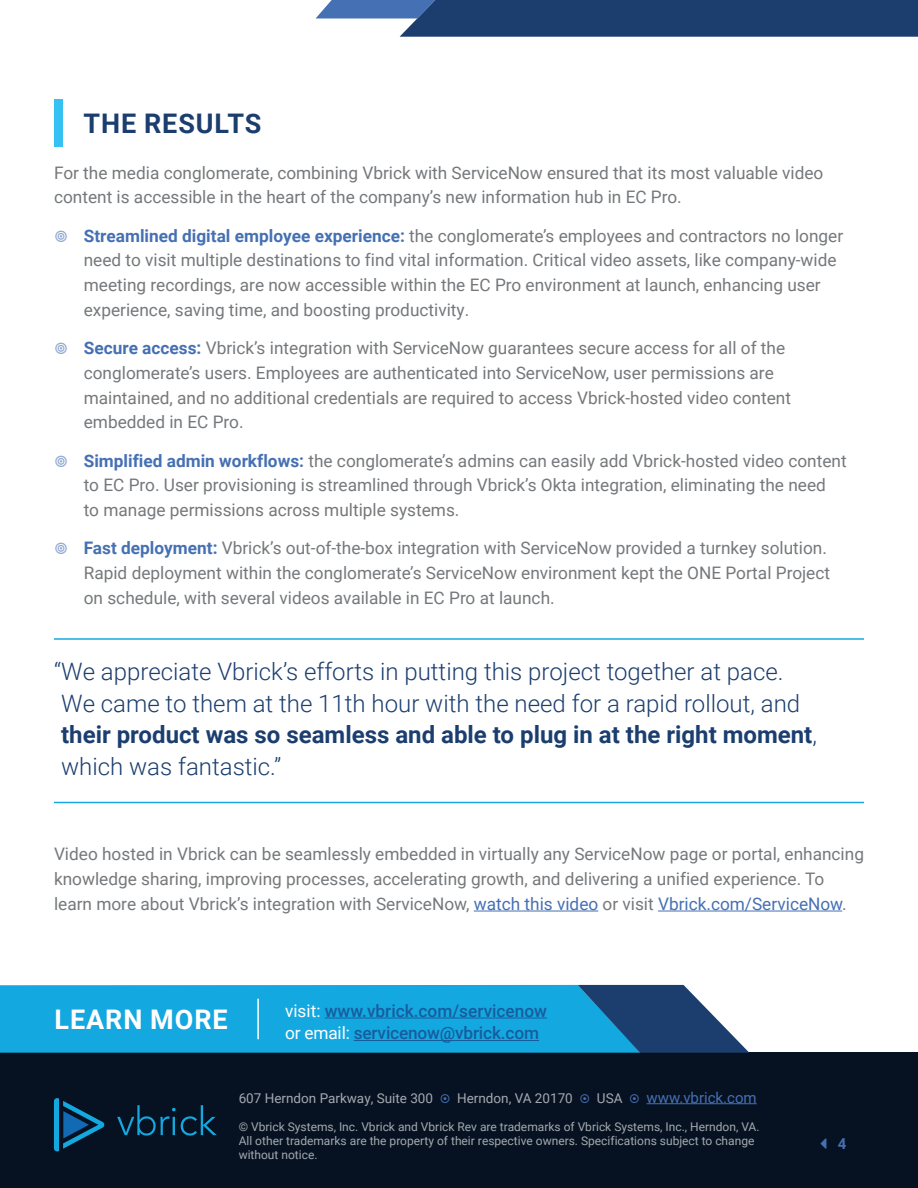
<style>
.page{position:relative;width:918px;height:1188px;background:#fff}
.page>*{position:absolute;margin:0;border:0;box-sizing:border-box;transform-origin:0 0}
.head{font:700 27px "Roboto";letter-spacing:.035em;color:#1b3e6f}
.head-2{font:700 27px "Roboto";letter-spacing:.035em;color:#fff}
.callout_with_rules{font:300 24px/31.5px "Roboto";color:#1b3e6f}
.body{font:17.25px/24.8px "Roboto";color:#75787b}
.head-3{font:500 17.25px/22.5px "Roboto";color:#175d9e}
.t1{font:15px "Roboto";color:#4570b3}
.t2{font:700 15px "Roboto";color:#4570b3}
.t3{font:13.5px "Roboto";color:#a4a9af}
.t4{font:12px/14.4px "Roboto";color:#a4a9af}
.s1{font-weight:700;color:#4570b3}
.s2{font-weight:700}
.s3{color:#4570b3}
.s4{font-weight:400;color:#fff}
</style>
<div class="page">
<svg style="left:316px;top:0;width:602px;height:37px;background:#335381"></svg>
<div style="left:0;top:1053px;width:918px;height:135px;background:#061222"></div>
<hr style="left:647px;top:1103px;width:110px;height:1px;background:#4570b3">
<svg style="left:117px;top:1105px;width:100px;height:31px"></svg>
<svg style="left:54px;top:1098px;width:51px;height:53px"></svg>
<hr style="left:54px;top:638px;width:810px;height:2px;background:#14a8e0">
<hr style="left:54px;top:802px;width:810px;height:1px;background:#14a8e0">
<hr style="left:474px;top:911px;width:124px;height:1px;background:#4570b3">
<hr style="left:658px;top:911px;width:184px;height:1px;background:#4570b3">
<div style="left:54px;top:99px;width:9px;height:47px;background:#35c2f2"></div>
<svg style="left:0;top:985px;width:749px;height:68px;background:#1f9bd0"></svg>
<hr style="left:257px;top:999px;width:2px;height:40px;background:#fff">
<hr style="left:325px;top:1018px;width:222px;height:1px;background:#175d9e">
<hr style="left:354px;top:1040px;width:185px;height:1px;background:#175d9e">
<p class="head" style="left:84px;top:104px;width:180px">THE RESULTS</p>
<p class="body" style="left:54px;top:159px;width:771px">For the media conglomerate, combining Vbrick with ServiceNow ensured that its most valuable video content is accessible in the heart of the company’s new information hub in EC Pro.</p>
<p class="body" style="left:84px;top:222px;width:761px"><span class="s1">Streamlined digital employee experience:</span> the conglomerate’s employees and contractors no longer need to visit multiple destinations to find vital information. Critical video assets, like company-wide meeting recordings, are now accessible within the EC Pro environment at launch, enhancing user experience, saving time, and boosting productivity.</p>
<p class="body" style="left:84px;top:335px;width:709px"><span class="s1">Secure access:</span> Vbrick’s integration with ServiceNow guarantees secure access for all of the conglomerate’s users. Employees are authenticated into ServiceNow, user permissions are maintained, and no additional credentials are required to access Vbrick-hosted video content embedded in EC Pro.</p>
<p class="body" style="left:84px;top:447px;width:764px"><span class="s1">Simplified admin workflows:</span> the conglomerate’s admins can easily add Vbrick-hosted video content to EC Pro. User provisioning is streamlined through Vbrick’s Okta integration, eliminating the need<br>to manage permissions across multiple systems.</p>
<p class="body" style="left:84px;top:535px;width:748px"><span class="s1">Fast deployment:</span> Vbrick’s out-of-the-box integration with ServiceNow provided a turnkey solution.<br>Rapid deployment within the conglomerate’s ServiceNow environment kept the ONE Portal Project on schedule, with several videos available in EC Pro at launch.</p>
<p class="callout_with_rules" style="left:54px;top:655px;width:764px">“We appreciate Vbrick’s efforts in putting this project together at pace.<br>We came to them at the 11th hour with the need for a rapid rollout, and <span class="s2">their product was so seamless and able to plug in at the right moment</span>, which was fantastic.”</p>
<p class="body" style="left:54px;top:841px;width:812px">Video hosted in Vbrick can be seamlessly embedded in virtually any ServiceNow page or portal, enhancing knowledge sharing, improving processes, accelerating growth, and delivering a unified experience. To learn more about Vbrick’s integration with ServiceNow, <span class="s3">watch this video</span> or visit <span class="s3">Vbrick.com/ServiceNow</span>.</p>
<p class="head-2" style="left:54px;top:1000px;width:175px">LEARN MORE</p>
<p class="head-3" style="left:285px;top:999px;width:264px"><span class="s4">visit:</span> www.vbrick.com/servicenow <span class="s4">or email:</span> servicenow@vbrick.com</p>
<p class="t3" style="left:239px;top:1088px;width:196px">607 Herndon Parkway, Suite 300</p>
<p class="t3" style="left:457px;top:1088px;width:117px">Herndon, VA 20170</p>
<p class="t3" style="left:597px;top:1088px;width:27px">USA</p>
<p class="t1" style="left:647px;top:1087px;width:112px">www.vbrick.com</p>
<p class="t4" style="left:239px;top:1119px;width:522px">© Vbrick Systems, Inc. Vbrick and Vbrick Rev are trademarks of Vbrick Systems, Inc., Herndon, VA.<br>All other trademarks are the property of their respective owners. Specifications subject to change without notice.</p>
<p class="t2" style="left:838px;top:1133px;width:10px">4</p>
</div>
